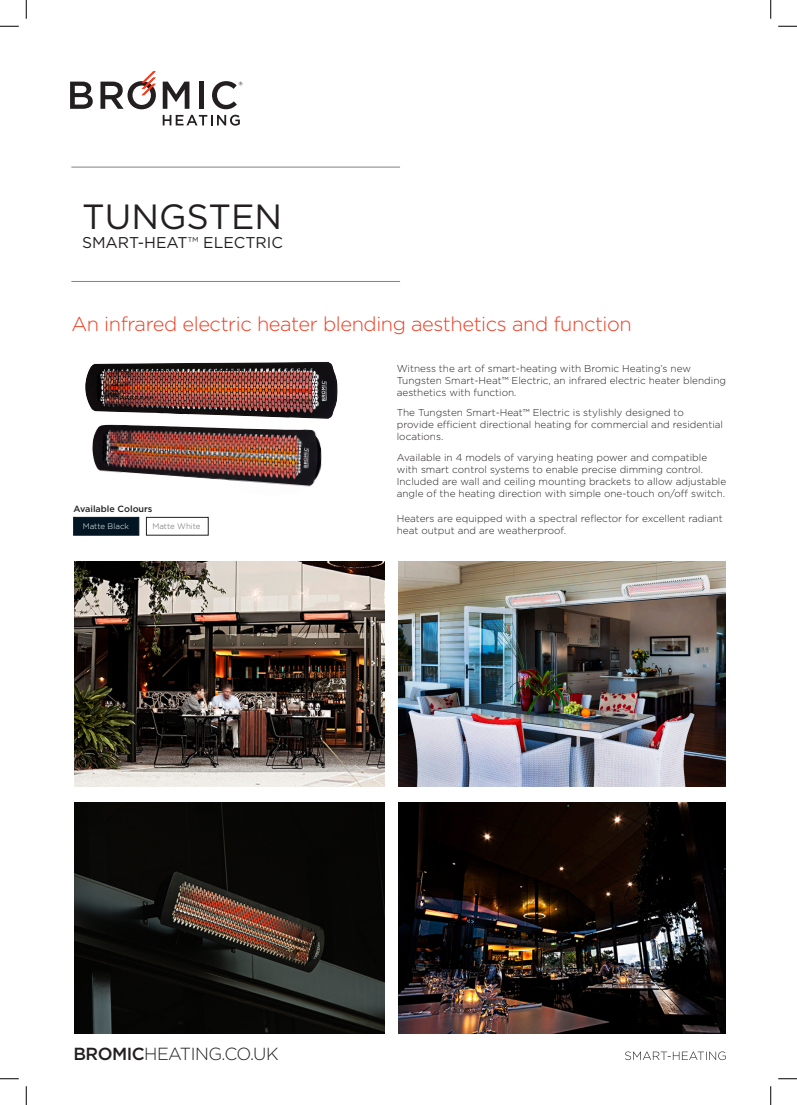
<style>
.page{position:relative;width:797px;height:1105px;background:#fff}
.page>*{position:absolute;margin:0;border:0;box-sizing:border-box;transform-origin:0 0}
.t1{font:35px "Gotham";color:#231f20}
.t2{font:300 20px "Gotham";letter-spacing:-.02em;color:#ef3e22}
.t3{font:300 17.5px "Gotham";letter-spacing:-.03em;color:#231f20}
.t4{font:15.62px "Gotham";color:#231f20}
.t5{font:300 10px/12px "Gotham";color:#231f20}
.t6{font:500 9px "Gotham";color:#231f20}
.captions{font:300 8px "Gotham";color:#fff}
.captions-2{font:300 8px "Gotham";letter-spacing:-.005em;color:#636366}
.s1{font-weight:300}
.s2{font-weight:500}
</style>
<div class="page">
<hr style="left:71px;top:281px;width:329px;height:1px;background:#818285">
<svg style="left:70px;top:82px;width:23px;height:27px"></svg>
<svg style="left:163px;top:82px;width:26px;height:27px"></svg>
<div style="left:199px;top:82px;width:5px;height:27px;background:#231f20"></div>
<svg style="left:212px;top:81px;width:30px;height:28px"></svg>
<svg style="left:163px;top:115px;width:77px;height:11px"></svg>
<svg style="left:100px;top:71px;width:56px;height:38px"></svg>
<hr style="left:71px;top:167px;width:329px;height:1px;background:#818285">
<img style="left:74px;top:562px;width:310px;height:224px">
<img style="left:74px;top:802px;width:310px;height:232px">
<img style="left:398px;top:562px;width:327px;height:224px">
<img style="left:398px;top:802px;width:327px;height:232px">
<img style="left:92px;top:425px;width:230px;height:62px">
<img style="left:85px;top:362px;width:253px;height:57px">
<div style="left:73px;top:517px;width:66px;height:18px;background:#011622;border:1px solid #011622"></div>
<div style="left:146px;top:517px;width:62px;height:18px;border:1px solid #231f20"></div>
<svg style="left:625px;top:1051px;width:100px;height:9px"></svg>
<svg style="left:0;top:25px;width:19px;height:2px"></svg>
<svg style="left:778px;top:25px;width:19px;height:2px"></svg>
<svg style="left:0;top:1078px;width:19px;height:1px"></svg>
<svg style="left:778px;top:1078px;width:19px;height:1px"></svg>
<svg style="left:25px;top:0;width:2px;height:19px"></svg>
<svg style="left:25px;top:1086px;width:2px;height:19px"></svg>
<svg style="left:770px;top:0;width:1px;height:19px"></svg>
<svg style="left:770px;top:1086px;width:1px;height:19px"></svg>
<p class="t1" style="left:82px;top:195px;width:201px">TUNGSTEN</p>
<p class="t4" style="left:82px;top:233px;width:202px">SMART-HEAT<span class="s1">™</span> ELECTRIC</p>
<p class="t2" style="left:71px;top:311px;width:562px">An infrared electric heater blending aesthetics and function</p>
<p class="t5" style="left:397px;top:362px;width:331px">Witness the art of smart-heating with Bromic Heating’s new<br>Tungsten Smart-Heat™ Electric, an infrared electric heater blending aesthetics with function.</p>
<p class="t5" style="left:397px;top:406px;width:328px">The Tungsten Smart-Heat™ Electric is stylishly designed to provide efficient directional heating for commercial and residential locations.</p>
<p class="t5" style="left:397px;top:451px;width:331px">Available in 4 models of varying heating power and compatible with smart control systems to enable precise dimming control.<br>Included are wall and ceiling mounting brackets to allow adjustable angle of the heating direction with simple one-touch on/off switch.</p>
<p class="t5" style="left:397px;top:512px;width:327px">Heaters are equipped with a spectral reflector for excellent radiant heat output and are weatherproof.</p>
<p class="t6" style="left:73px;top:503px;width:80px">Available Colours</p>
<p class="captions" style="left:83px;top:521px;width:48px">Matte Black</p>
<p class="captions-2" style="left:152px;top:521px;width:50px">Matte White</p>
<p class="t3" style="left:73px;top:1043px;width:206px"><span class="s2">BROMIC</span>HEATING.CO.UK</p>
</div>
